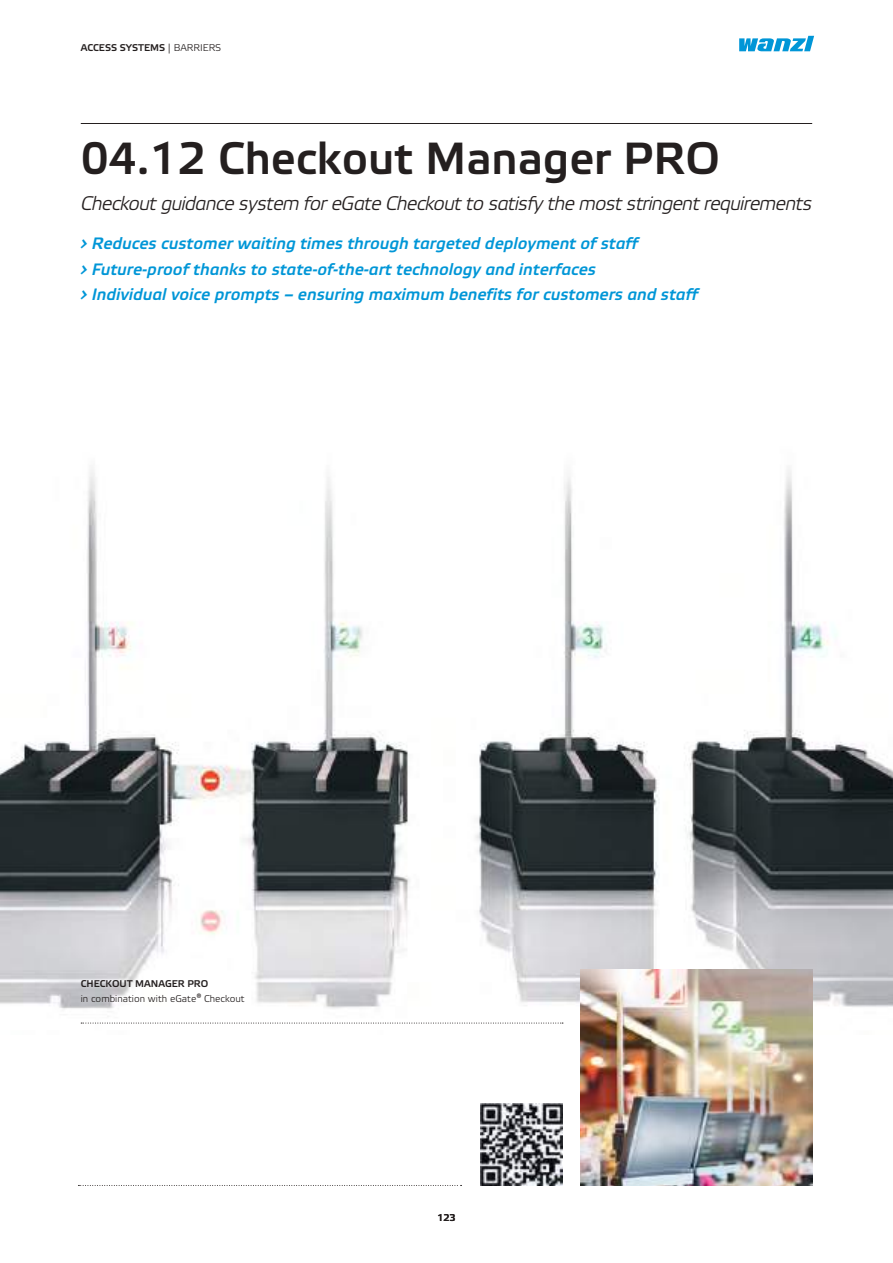
<style>
.page{position:relative;width:893px;height:1263px;background:#fff}
.page>*{position:absolute;margin:0;border:0;box-sizing:border-box;transform-origin:0 0}
.t1{font:500 45px "Wanzl Etelka";color:#241f1f}
.t2{font:italic 300 19.5px "Wanzl Etelka";letter-spacing:-.04em;color:#241f1f}
.t3{font:italic 500 16.5px/25.5px "Wanzl Etelka";color:#0096d7}
.t4{font:300 9.75px/14.7px "Wanzl Etelka";color:#241f1f}
.t5{font:500 9.75px "Wanzl Etelka";color:#241f1f}
.s1{font-weight:300}
.s2{font-weight:500}
</style>
<div class="page">
<svg style="left:739px;top:36px;width:75px;height:15px"></svg>
<hr style="left:81px;top:123px;width:731px;height:1px;background:#241f1f">
<svg style="left:78px;top:1185px;width:384px;height:1px"></svg>
<img style="left:0;top:469px;width:893px;height:565px">
<img style="left:580px;top:969px;width:232px;height:216px">
<svg style="left:81px;top:1023px;width:482px;height:1px"></svg>
<img style="left:481px;top:1103px;width:81px;height:82px">
<p class="t5" style="left:81px;top:42px;width:142px">ACCESS SYSTEMS <span class="s1">| BARRIERS</span></p>
<h1 class="t1" style="left:81px;top:132px;width:641px">04.12 Checkout Manager PRO</h1>
<p class="t2" style="left:81px;top:192px;width:733px">Checkout guidance system for eGate Checkout to satisfy the most stringent requirements</p>
<p class="t3" style="left:81px;top:232px;width:619px">› Reduces customer waiting times through targeted deployment of staff<br>› Future-proof thanks to state-of-the-art technology and interfaces<br>› Individual voice prompts – ensuring maximum benefits for customers and staff</p>
<p class="t4" style="left:81px;top:977px;width:165px"><span class="s2">CHECKOUT MANAGER PRO<br></span>in combination with eGate<sup>®</sup> Checkout</p>
<p class="t5" style="left:437px;top:1212px;width:20px">123</p>
</div>
